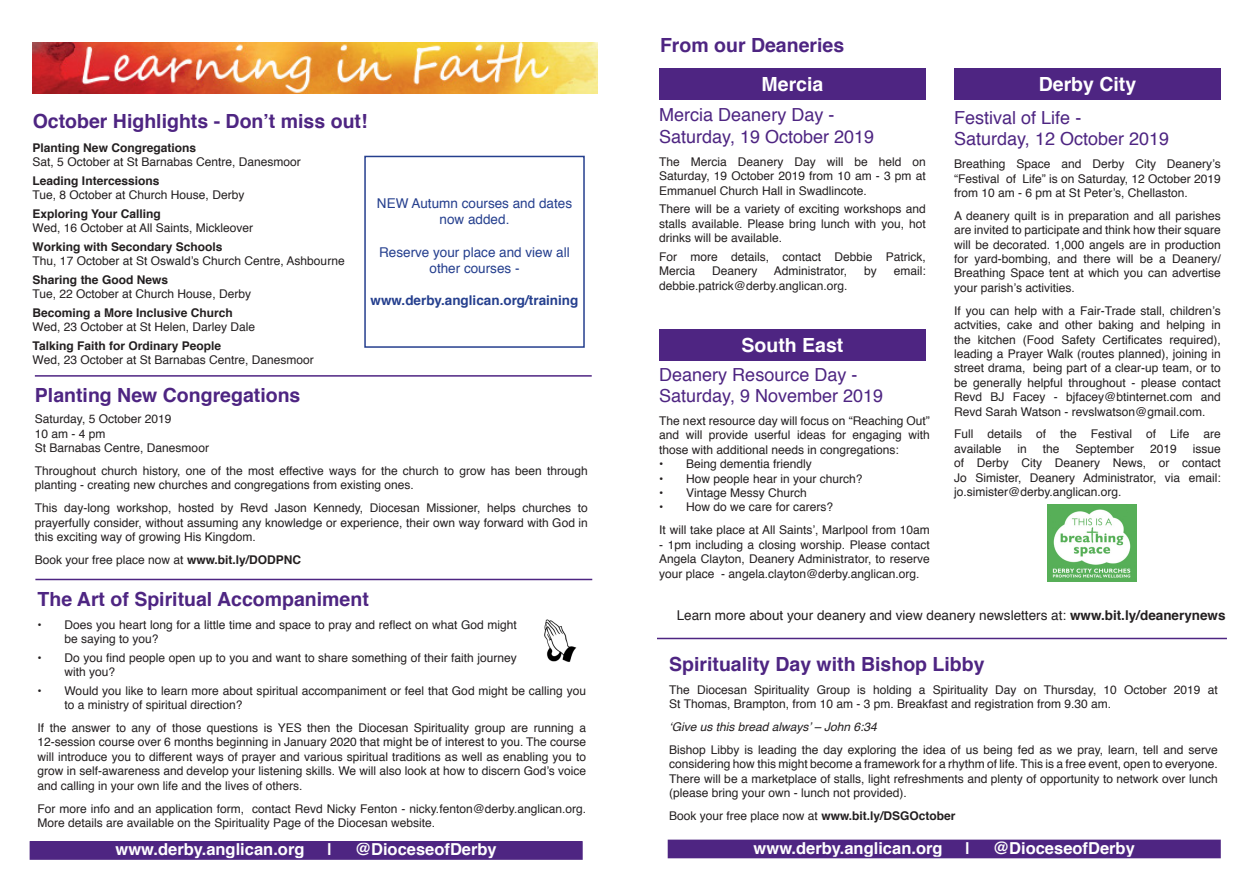
<style>
.page{position:relative;width:1259px;height:893px;background:#fff}
.page>*{position:absolute;margin:0;border:0;box-sizing:border-box;transform-origin:0 0}
.t1{font:700 19.5px "Helvetica";color:#4e2582}
.t2{font:700 19.5px "Helvetica";color:#fff}
.t3{font:18px/21.6px "Helvetica";color:#4e2582}
.t4{font:700 16.5px "Helvetica";color:#fff}
.t5{font:13.5px "Helvetica";color:#231f20}
.t6{font:13.5px/16.2px "Helvetica";color:#253f8e;text-align:center}
.t7{font:700 13.5px "Helvetica";color:#253f8e}
.t8{font:12px/14.4px "Helvetica";color:#231f20;text-align:justify}
.t9{font:700 12px "Helvetica";color:#231f20}
.t10{font:italic 12px "Helvetica";color:#231f20}
.s1{font-weight:700}
</style>
<div class="page">
<div style="left:30px;top:842px;width:552px;height:17px;background:#4e2582"></div>
<div style="left:30px;top:841px;width:553px;height:19px;border:2px solid #4e2582"></div>
<div style="left:668px;top:840px;width:552px;height:17px;background:#4e2582"></div>
<div style="left:667px;top:840px;width:553px;height:18px;border:2px solid #4e2582"></div>
<div style="left:659px;top:68px;width:267px;height:32px;background:#4e2582"></div>
<hr style="left:35px;top:375px;width:557px;height:2px;background:#4e2582">
<div style="left:954px;top:68px;width:266px;height:32px;background:#4e2582"></div>
<img style="left:33px;top:43px;width:564px;height:50px">
<div style="left:364px;top:156px;width:221px;height:192px;border:2px solid #253f8e"></div>
<hr style="left:657px;top:638px;width:570px;height:1px;background:#4e2582">
<hr style="left:35px;top:579px;width:557px;height:1px;background:#4e2582">
<img style="left:544px;top:619px;width:33px;height:43px">
<div style="left:659px;top:329px;width:267px;height:32px;background:#4e2582"></div>
<img style="left:1047px;top:505px;width:89px;height:76px">
<p class="t1" style="left:33px;top:106px;width:336px">October Highlights - Don’t miss out!</p>
<p class="t9" style="left:33px;top:138px;width:165px">Planting New Congregations</p>
<p class="t8" style="left:33px;top:155px;width:270px">Sat, 5 October at St Barnabas Centre, Danesmoor</p>
<p class="t9" style="left:33px;top:171px;width:128px">Leading Intercessions</p>
<p class="t8" style="left:33px;top:188px;width:213px">Tue, 8 October at Church House, Derby</p>
<p class="t9" style="left:33px;top:204px;width:130px">Exploring Your Calling</p>
<p class="t8" style="left:33px;top:221px;width:222px">Wed, 16 October at All Saints, Mickleover</p>
<p class="t9" style="left:33px;top:237px;width:191px">Working with Secondary Schools</p>
<p class="t8" style="left:33px;top:254px;width:313px">Thu, 17 October at St Oswald’s Church Centre, Ashbourne</p>
<p class="t9" style="left:33px;top:270px;width:137px">Sharing the Good News</p>
<p class="t8" style="left:33px;top:287px;width:220px">Tue, 22 October at Church House, Derby</p>
<p class="t8" style="left:33px;top:306px;width:224px"><span class="s1">Becoming a More Inclusive Church<br></span>Wed, 23 October at St Helen, Darley Dale</p>
<p class="t9" style="left:33px;top:336px;width:190px">Talking Faith for Ordinary People</p>
<p class="t8" style="left:33px;top:353px;width:283px">Wed, 23 October at St Barnabas Centre, Danesmoor</p>
<p class="t6" style="left:377px;top:196px;width:197px">NEW Autumn courses and dates now added.</p>
<p class="t6" style="left:379px;top:244px;width:192px">Reserve your place and view all other courses -</p>
<p class="t7" style="left:370px;top:290px;width:209px">www.derby.anglican.org/training</p>
<p class="t1" style="left:35px;top:380px;width:267px">Planting New Congregations</p>
<p class="t8" style="left:35px;top:412px;width:138px">Saturday, 5 October 2019</p>
<p class="t8" style="left:35px;top:427px;width:72px">10 am - 4 pm</p>
<p class="t8" style="left:35px;top:441px;width:176px">St Barnabas Centre, Danesmoor</p>
<p class="t8" style="left:35px;top:464px;width:554px">Throughout church history, one of the most effective ways for the church to grow has been through planting - creating new churches and congregations from existing ones.</p>
<p class="t8" style="left:35px;top:501px;width:554px">This day-long workshop, hosted by Revd Jason Kennedy, Diocesan Missioner, helps churches to prayerfully consider, without assuming any knowledge or experience, their own way forward with God in this exciting way of growing His Kingdom.</p>
<p class="t8" style="left:35px;top:553px;width:268px">Book your free place now at <span class="s1">www.bit.ly/DODPNC</span></p>
<p class="t1" style="left:38px;top:583px;width:333px">The Art of Spiritual Accompaniment</p>
<p class="t8" style="left:65px;top:617px;width:454px;text-indent:-27px">• Does you heart long for a little time and space to pray and reflect on what God might be saying to you?</p>
<p class="t8" style="left:65px;top:651px;width:454px;text-indent:-27px">• Do you find people open up to you and want to share something of their faith journey with you?</p>
<p class="t8" style="left:65px;top:684px;width:523px;text-indent:-27px">• Would you like to learn more about spiritual accompaniment or feel that God might be calling you to a ministry of spiritual direction?</p>
<p class="t8" style="left:38px;top:721px;width:550px">If the answer to any of those questions is YES then the Diocesan Spirituality group are running a 12-session course over 6 months beginning in January 2020 that might be of interest to you. The course will introduce you to different ways of prayer and various spiritual traditions as well as enabling you to grow in self-awareness and develop your listening skills. We will also look at how to discern God’s voice and calling in your own life and the lives of others.</p>
<p class="t8" style="left:38px;top:801px;width:550px">For more info and an application form, contact Revd Nicky Fenton - nicky.fenton@derby.anglican.org.<br>More details are available on the Spirituality Page of the Diocesan website.</p>
<p class="t1" style="left:660px;top:30px;width:186px">From our Deaneries</p>
<p class="t2" style="left:761px;top:68px;width:63px">Mercia</p>
<p class="t3" style="left:659px;top:105px;width:216px">Mercia Deanery Day -<br>Saturday, 19 October 2019</p>
<p class="t8" style="left:659px;top:155px;width:268px">The Mercia Deanery Day will be held on Saturday, 19 October 2019 from 10 am - 3 pm at Emmanuel Church Hall in Swadlincote.</p>
<p class="t8" style="left:659px;top:202px;width:268px">There will be a variety of exciting workshops and stalls available. Please bring lunch with you, hot drinks will be available.</p>
<p class="t8" style="left:659px;top:250px;width:268px">For more details, contact Debbie Patrick,<br>Mercia</p>
<p class="t8" style="left:712px;top:264px;width:47px">Deanery</p>
<p class="t8" style="left:774px;top:264px;width:75px">Administrator,</p>
<p class="t8" style="left:864px;top:264px;width:14px">by</p>
<p class="t8" style="left:894px;top:264px;width:34px">email:</p>
<p class="t8" style="left:659px;top:279px;width:190px">debbie.patrick@derby.anglican.org.</p>
<p class="t2" style="left:741px;top:330px;width:103px">South East</p>
<p class="t3" style="left:659px;top:364px;width:225px">Deanery Resource Day -<br>Saturday, 9 November 2019</p>
<p class="t8" style="left:659px;top:414px;width:272px">The next resource day will focus on “Reaching Out” and will provide userful ideas for engaging with those with additional needs in congregations:</p>
<p class="t8" style="left:659px;top:457px;width:154px">• Being dementia friendly</p>
<p class="t8" style="left:659px;top:472px;width:205px">• How people hear in your church?</p>
<p class="t8" style="left:659px;top:486px;width:149px">• Vintage Messy Church</p>
<p class="t8" style="left:659px;top:500px;width:175px">• How do we care for carers?</p>
<p class="t8" style="left:659px;top:523px;width:272px">It will take place at All Saints’, Marlpool from 10am</p>
<p class="t8" style="left:659px;top:538px;width:272px">- 1pm including a closing worship. Please contact Angela Clayton, Deanery Administrator, to reserve your place - angela.clayton@derby.anglican.org.</p>
<p class="t2" style="left:1038px;top:68px;width:99px">Derby City</p>
<p class="t3" style="left:954px;top:107px;width:216px">Festival of Life -<br>Saturday, 12 October 2019</p>
<p class="t8" style="left:954px;top:157px;width:268px">Breathing Space and Derby City Deanery’s “Festival of Life” is on Saturday, 12 October 2019 from 10 am - 6 pm at St Peter’s, Chellaston.</p>
<p class="t8" style="left:954px;top:209px;width:268px">A deanery quilt is in preparation and all parishes are invited to participate and think how their square will be decorated. 1,000 angels are in production for yard-bombing, and there will be a Deanery/ Breathing Space tent at which you can advertise your parish’s activities.</p>
<p class="t8" style="left:954px;top:304px;width:268px">If you can help with a Fair-Trade stall, children’s actvities, cake and other baking and helping in the kitchen (Food Safety Certificates required), leading a Prayer Walk (routes planned), joining in street drama, being part of a clear-up team, or to be generally helpful throughout - please contact Revd BJ Facey - bjfacey@btinternet.com and Revd Sarah Watson - revslwatson@gmail.com.</p>
<p class="t8" style="left:954px;top:427px;width:268px">Full details of the Festival of Life are available</p>
<p class="t8" style="left:1017px;top:442px;width:11px">in</p>
<p class="t8" style="left:1043px;top:442px;width:18px">the</p>
<p class="t8" style="left:1075px;top:442px;width:60px">September</p>
<p class="t8" style="left:1150px;top:442px;width:28px">2019</p>
<p class="t8" style="left:954px;top:442px;width:268px;text-indent:238px">issue of Derby City Deanery News, or contact Jo Simister, Deanery Administrator, via email: jo.simister@derby.anglican.org.</p>
<p class="t5" style="left:676px;top:604px;width:550px">Learn more about your deanery and view deanery newsletters at: <span class="s1">www.bit.ly/deanerynews</span></p>
<p class="t1" style="left:669px;top:648px;width:317px">Spirituality Day with Bishop Libby</p>
<p class="t8" style="left:669px;top:683px;width:550px">The Diocesan Spirituality Group is holding a Spirituality Day on Thursday, 10 October 2019 at<br>St Thomas, Brampton, from 10 am - 3 pm. Breakfast and registration from 9.30 am.</p>
<p class="t10" style="left:669px;top:717px;width:209px">‘Give us this bread always’ – John 6:34</p>
<p class="t8" style="left:669px;top:743px;width:550px">Bishop Libby is leading the day exploring the idea of us being fed as we pray, learn, tell and serve considering how this might become a framework for a rhythm of life. This is a free event, open to everyone.<br>There will be a marketplace of stalls, light refreshments and plenty of opportunity to network over lunch (please bring your own - lunch not provided).</p>
<p class="t8" style="left:669px;top:809px;width:288px">Book your free place now at <span class="s1">www.bit.ly/DSGOctober</span></p>
<p class="t4" style="left:116px;top:836px;width:190px">www.derby.anglican.org</p>
<p class="t4" style="left:327px;top:836px;width:6px">|</p>
<p class="t4" style="left:355px;top:836px;width:143px">@DioceseofDerby</p>
<p class="t4" style="left:753px;top:834px;width:190px">www.derby.anglican.org</p>
<p class="t4" style="left:965px;top:834px;width:6px">|</p>
<p class="t4" style="left:993px;top:834px;width:143px">@DioceseofDerby</p>
</div>
